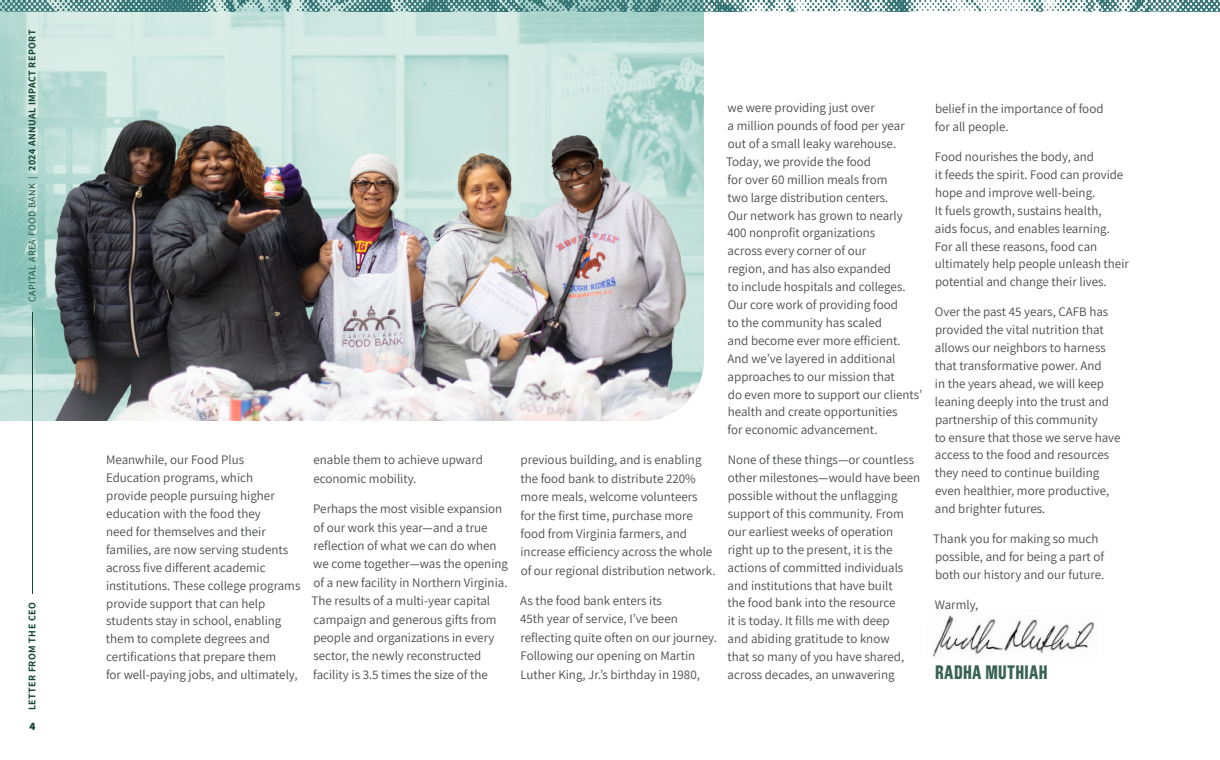
<style>
.page{position:relative;width:1220px;height:760px;background:#fff}
.page>*{position:absolute;margin:0;border:0;box-sizing:border-box;transform-origin:0 0}
.t1{font:700 19.5px "Grotzec Cond";letter-spacing:.015em;color:#386352}
.t2{font:13px/17.9px "Assistant";color:#4b4c4d}
.t3{font:800 11.3px "Assistant";color:#154734}
.t4{font:700 10px "Assistant";letter-spacing:.04em;color:#154734}
.s1{font-weight:400}
</style>
<div class="page">
<img style="left:932px;top:615px;width:163px;height:42px">
<img style="left:0;top:12px;width:704px;height:409px">
<img style="left:0;top:0;width:1220px;height:12px">
<hr style="left:32px;top:312px;width:1px;height:282px;background:#154734">
<p class="t4" style="left:25px;top:302px;width:273px;rotate:-90deg"><span class="s1">CAPITAL AREA FOOD BANK |</span> 2024 ANNUAL IMPACT REPORT</p>
<p class="t4" style="left:25px;top:710px;width:109px;rotate:-90deg">LETTER FROM THE CEO</p>
<p class="t3" style="left:29px;top:718px;width:8px">4</p>
<p class="t2" style="left:106px;top:450px;width:196px">Meanwhile, our Food Plus<br>Education programs, which<br>provide people pursuing higher education with the food they<br>need for themselves and their families, are now serving students across five different academic institutions. These college programs provide support that can help students stay in school, enabling them to complete degrees and certifications that prepare them<br>for well-paying jobs, and ultimately,</p>
<p class="t2" style="left:313px;top:450px;width:171px;line-height:18.4px">enable them to achieve upward economic mobility.</p>
<p class="t2" style="left:312px;top:499px;width:198px;line-height:18.4px">Perhaps the most visible expansion of our work this year—and a true reflection of what we can do when we come together—was the opening of a new facility in Northern Virginia.<br>The results of a multi-year capital campaign and generous gifts from people and organizations in every sector, the newly reconstructed facility is 3.5 times the size of the</p>
<p class="t2" style="left:520px;top:450px;width:197px;line-height:18.4px">previous building, and is enabling the food bank to distribute 220% more meals, welcome volunteers for the first time, purchase more food from Virginia farmers, and increase efficiency across the whole of our regional distribution network.</p>
<p class="t2" style="left:520px;top:591px;width:198px;line-height:18.4px">As the food bank enters its<br>45th year of service, I’ve been reflecting quite often on our journey.<br>Following our opening on Martin<br>Luther King, Jr.’s birthday in 1980,</p>
<p class="t2" style="left:726px;top:98px;width:198px">we were providing just over<br>a million pounds of food per year out of a small leaky warehouse.<br>Today, we provide the food<br>for over 60 million meals from<br>two large distribution centers.<br>Our network has grown to nearly<br>400 nonprofit organizations<br>across every corner of our<br>region, and has also expanded<br>to include hospitals and colleges.<br>Our core work of providing food<br>to the community has scaled<br>and become ever more efficient.<br>And we’ve layered in additional approaches to our mission that<br>do even more to support our clients’ health and create opportunities<br>for economic advancement.</p>
<p class="t2" style="left:728px;top:450px;width:194px">None of these things—or countless other milestones—would have been possible without the unflagging support of this community. From our earliest weeks of operation right up to the present, it is the actions of committed individuals and institutions that have built<br>the food bank into the resource<br>it is today. It fills me with deep<br>and abiding gratitude to know<br>that so many of you have shared, across decades, an unwavering</p>
<p class="t2" style="left:935px;top:99px;width:170px">belief in the importance of food for all people.</p>
<p class="t2" style="left:935px;top:147px;width:196px">Food nourishes the body, and<br>it feeds the spirit. Food can provide hope and improve well-being.<br>It fuels growth, sustains health,<br>aids focus, and enables learning.<br>For all these reasons, food can ultimately help people unleash their potential and change their lives.</p>
<p class="t2" style="left:935px;top:302px;width:187px">Over the past 45 years, CAFB has provided the vital nutrition that allows our neighbors to harness that transformative power. And<br>in the years ahead, we will keep leaning deeply into the trust and partnership of this community<br>to ensure that those we serve have access to the food and resources they need to continue building even healthier, more productive, and brighter futures.</p>
<p class="t2" style="left:933px;top:529px;width:172px">Thank you for making so much possible, and for being a part of both our history and our future.</p>
<p class="t2" style="left:935px;top:595px;width:45px">Warmly,</p>
<p class="t1" style="left:935px;top:661px;width:114px">RADHA MUTHIAH</p>
</div>
